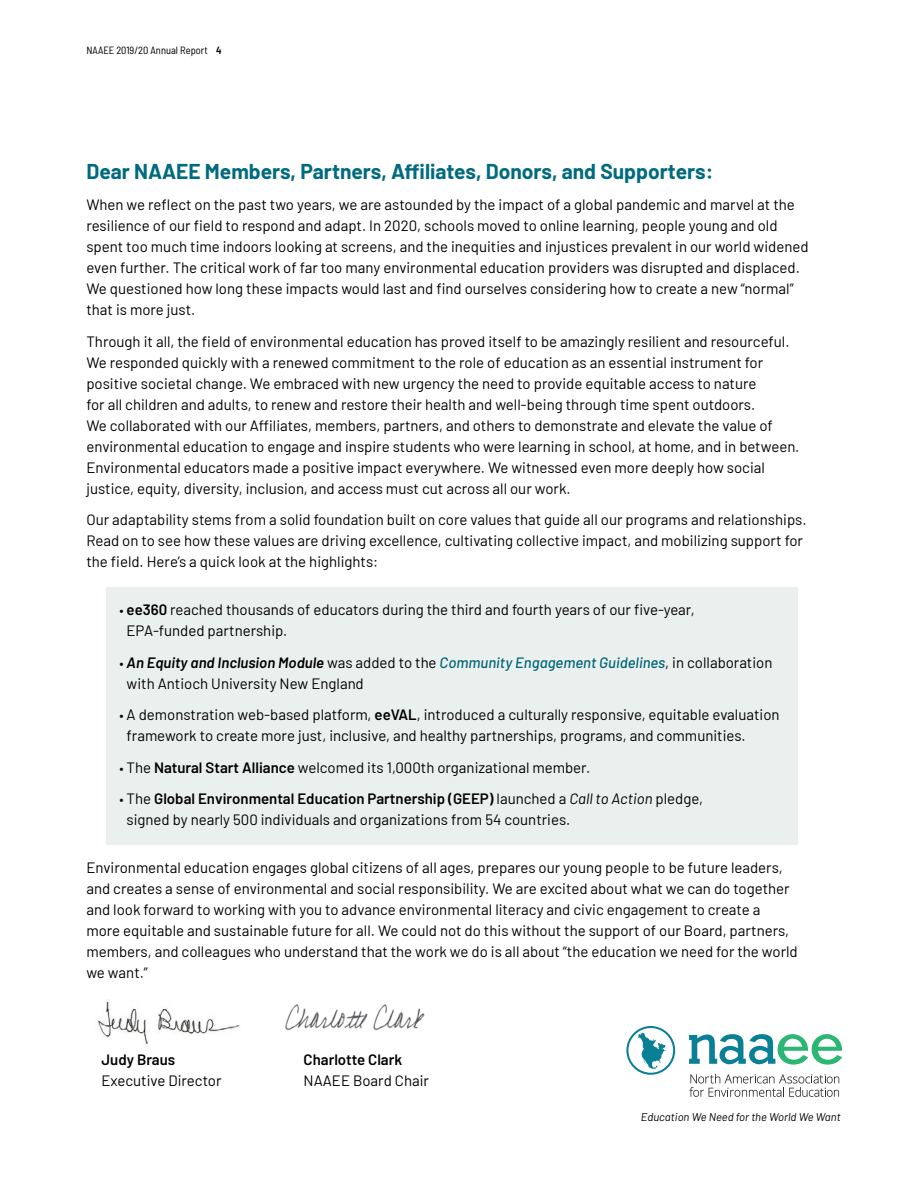
<style>
.page{position:relative;width:918px;height:1188px;background:#fff}
.page>*{position:absolute;margin:0;border:0;box-sizing:border-box;transform-origin:0 0}
.t1{font:700 21px "Barlow";color:#006a7f}
.t2{font:15px/21px "Barlow";color:#000}
.t3{font:600 15px "Barlow";color:#000}
.t4{font:italic 11.25px "Barlow";color:#000}
.t5{font:semi-condensed 10.5px "Barlow";color:#000}
.s1{font-weight:600}
.s2{font-size:13.5px}
.s3{font-weight:600;font-style:italic}
.s4{font-weight:500;font-style:italic;color:#006a7f}
.s5{font-style:italic}
</style>
<div class="page">
<img style="left:97px;top:1001px;width:143px;height:44px">
<div style="left:106px;top:587px;width:691px;height:258px;background:#eaf0ee"></div>
<img style="left:285px;top:1004px;width:140px;height:27px">
<svg style="left:626px;top:1026px;width:49px;height:49px"></svg>
<svg style="left:689px;top:1034px;width:153px;height:31px"></svg>
<svg style="left:689px;top:1074px;width:150px;height:23px"></svg>
<p class="t5" style="left:86px;top:42px;width:137px">NAAEE 2019/20 Annual Report <span class="s1">4</span></p>
<h1 class="t1" style="left:86px;top:156px;width:628px">Dear NAAEE Members, Partners, Affiliates, Donors, and Supporters:</h1>
<p class="t2" style="left:86px;top:193px;width:724px">When we reflect on the past two years, we are astounded by the impact of a global pandemic and marvel at the resilience of our field to respond and adapt. In 2020, schools moved to online learning, people young and old spent too much time indoors looking at screens, and the inequities and injustices prevalent in our world widened even further. The critical work of far too many environmental education providers was disrupted and displaced.<br>We questioned how long these impacts would last and find ourselves considering how to create a new “normal” that is more just.</p>
<p class="t2" style="left:86px;top:330px;width:714px">Through it all, the field of environmental education has proved itself to be amazingly resilient and resourceful.<br>We responded quickly with a renewed commitment to the role of education as an essential instrument for positive societal change. We embraced with new urgency the need to provide equitable access to nature<br>for all children and adults, to renew and restore their health and well-being through time spent outdoors.<br>We collaborated with our Affiliates, members, partners, and others to demonstrate and elevate the value of environmental education to engage and inspire students who were learning in school, at home, and in between.<br>Environmental educators made a positive impact everywhere. We witnessed even more deeply how social justice, equity, diversity, inclusion, and access must cut across all our work.</p>
<p class="t2" style="left:86px;top:508px;width:722px">Our adaptability stems from a solid foundation built on core values that guide all our programs and relationships.<br>Read on to see how these values are driving excellence, cultivating collective impact, and mobilizing support for the field. Here’s a quick look at the highlights:</p>
<p class="t2" style="left:127px;top:598px;width:570px;text-indent:-7px"><span class="s2">•</span> <span class="s1">ee360</span> reached thousands of educators during the third and fourth years of our five-year,<br>EPA-funded partnership.</p>
<p class="t2" style="left:127px;top:651px;width:647px;text-indent:-7px"><span class="s2">•</span> <span class="s3">An Equity and Inclusion Module</span> was added to the <span class="s4">Community Engagement Guidelines</span>, in collaboration with Antioch University New England</p>
<p class="t2" style="left:127px;top:703px;width:655px;text-indent:-7px"><span class="s2">•</span> A demonstration web-based platform, <span class="s1">eeVAL</span>, introduced a culturally responsive, equitable evaluation framework to create more just, inclusive, and healthy partnerships, programs, and communities.</p>
<p class="t2" style="left:119px;top:756px;width:472px"><span class="s2">•</span> The <span class="s1">Natural Start Alliance</span> welcomed its 1,000th organizational member.</p>
<p class="t2" style="left:127px;top:787px;width:578px;text-indent:-7px"><span class="s2">•</span> The <span class="s1">Global Environmental Education Partnership (GEEP)</span> launched a <span class="s5">Call to Action</span> pledge, signed by nearly 500 individuals and organizations from 54 countries.</p>
<p class="t2" style="left:86px;top:856px;width:713px">Environmental education engages global citizens of all ages, prepares our young people to be future leaders, and creates a sense of environmental and social responsibility. We are excited about what we can do together and look forward to working with you to advance environmental literacy and civic engagement to create a more equitable and sustainable future for all. We could not do this without the support of our Board, partners, members, and colleagues who understand that the work we do is all about “the education we need for the world we want.”</p>
<p class="t3" style="left:102px;top:1049px;width:75px">Judy Braus</p>
<p class="t2" style="left:102px;top:1069px;width:122px">Executive Director</p>
<p class="t3" style="left:304px;top:1049px;width:100px">Charlotte Clark</p>
<p class="t2" style="left:304px;top:1069px;width:127px">NAAEE Board Chair</p>
<p class="t4" style="left:641px;top:1109px;width:201px">Education We Need for the World We Want</p>
</div>
